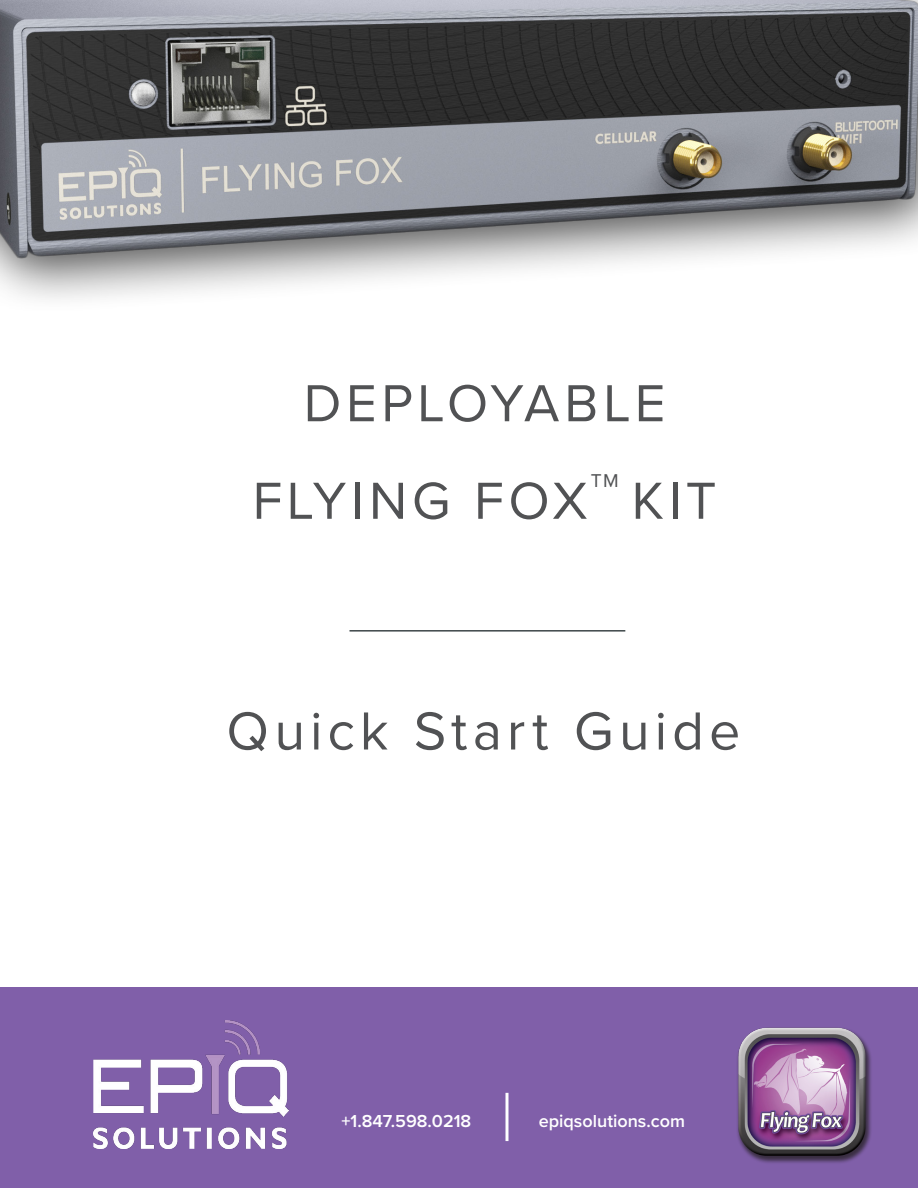
<style>
.page{position:relative;width:918px;height:1188px;background:#fff}
.page>*{position:absolute;margin:0;border:0;box-sizing:border-box;transform-origin:0 0}
.t1{font:55.5px "Proxima Nova";letter-spacing:.09em;color:#515254}
.t2{font:54px/97.5px "Proxima Nova";letter-spacing:.08em;color:#515254}
.t3{font:19.2px "Proxima Nova";color:#515254}
.t4{font:600 18px "Proxima Nova";color:#fff}
</style>
<div class="page">
<div style="left:0;top:987px;width:918px;height:201px;background:#805fa9"></div>
<hr style="left:506px;top:1093px;width:2px;height:48px;background:#fff">
<hr style="left:350px;top:630px;width:275px;height:2px;background:#3d4648">
<img style="left:0;top:0;width:918px;height:299px">
<img style="left:737px;top:1027px;width:134px;height:136px">
<img style="left:94px;top:1021px;width:194px;height:127px">
<h2 class="t2" style="left:253px;top:352px;width:414px;text-indent:51px">DEPLOYABLE<br>FLYING FOX</h2>
<p class="t3" style="left:591px;top:466px;width:30px">TM</p>
<h2 class="t2" style="left:632px;top:450px;width:86px">KIT</h2>
<h1 class="t1" style="left:226px;top:690px;width:515px">Quick Start Guide</h1>
<p class="t4" style="left:342px;top:1107px;width:131px">+1.847.598.0218</p>
<p class="t4" style="left:539px;top:1107px;width:148px">epiqsolutions.com</p>
</div>
